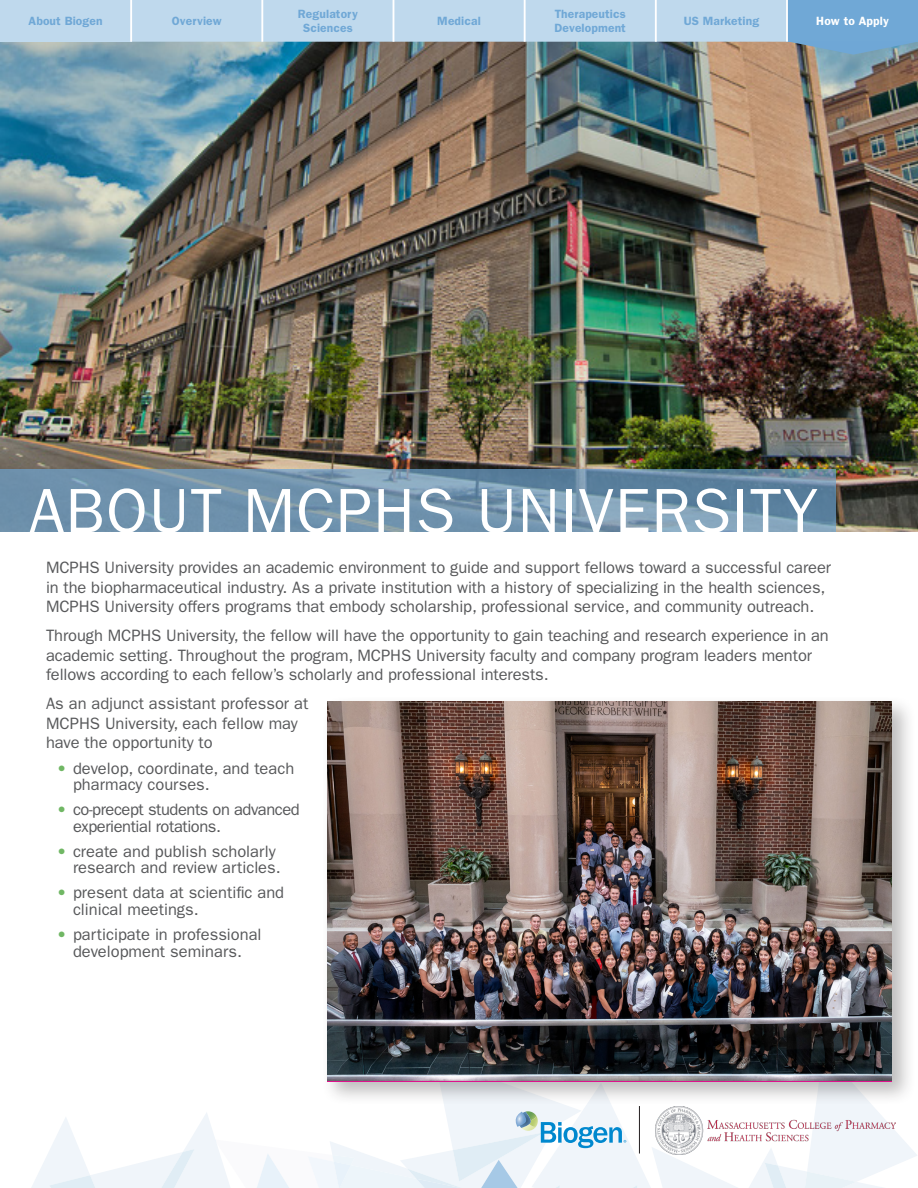
<style>
.page{position:relative;width:918px;height:1188px;background:#fff}
.page>*{position:absolute;margin:0;border:0;box-sizing:border-box;transform-origin:0 0}
.t1{font:63px "ITC Franklin Gothic Std";letter-spacing:.02em;color:#fff}
.Copy{font:16.5px/19.8px "ITC Franklin Gothic Std";letter-spacing:-.005em;color:#57585a}
.Copy-2{font:16.5px/16.5px "ITC Franklin Gothic Std";letter-spacing:-.025em;color:#57585a}
.QuoteNBame{font:600 12px/14.4px "ITC Franklin Gothic Std";letter-spacing:.01em;color:#70a8d6;text-align:center}
.QuoteNBame-2{font:600 12px "ITC Franklin Gothic Std";letter-spacing:.01em;color:#fff}
.s1{font-family:"ITC Franklin Gothic Std Hvy";color:#70b764}
</style>
<div class="page">
<svg style="left:31px;top:1106px;width:886px;height:82px"></svg>
<img style="left:656px;top:1106px;width:240px;height:48px">
<img style="left:0;top:42px;width:918px;height:490px">
<svg style="left:0;top:469px;width:836px;height:63px;background:#6f91ab"></svg>
<div style="left:322px;top:696px;width:594px;height:410px;background:#231f20;opacity:.3"></div>
<img style="left:327px;top:701px;width:564px;height:379px">
<div style="left:0;top:0;width:131px;height:42px;background:#bfd9ed"></div>
<hr style="left:130px;top:0;width:2px;height:42px;background:#fff">
<svg style="left:131px;top:0;width:787px;height:55px;background:#a3bed1"></svg>
<p class="QuoteNBame" style="left:29px;top:14px;width:75px">About Biogen</p>
<p class="QuoteNBame" style="left:172px;top:14px;width:51px">Overview</p>
<p class="QuoteNBame" style="left:298px;top:6px;width:61px">Regulatory<br>Sciences</p>
<p class="QuoteNBame" style="left:437px;top:14px;width:45px">Medical</p>
<p class="QuoteNBame" style="left:555px;top:6px;width:73px;text-align:left">Therapeutics<br>Development</p>
<p class="QuoteNBame" style="left:684px;top:14px;width:77px">US Marketing</p>
<p class="QuoteNBame-2" style="left:816px;top:14px;width:74px">How to Apply</p>
<p class="t1" style="left:29px;top:475px;width:790px">ABOUT MCPHS UNIVERSITY</p>
<p class="Copy" style="left:46px;top:557px;width:787px">MCPHS University provides an academic environment to guide and support fellows toward a successful career in the biopharmaceutical industry. As a private institution with a history of specializing in the health sciences,<br>MCPHS University offers programs that embody scholarship, professional service, and community outreach.</p>
<p class="Copy" style="left:46px;top:625px;width:784px">Through MCPHS University, the fellow will have the opportunity to gain teaching and research experience in an academic setting. Throughout the program, MCPHS University faculty and company program leaders mentor fellows according to each fellow’s scholarly and professional interests.</p>
<p class="Copy" style="left:46px;top:693px;width:264px">As an adjunct assistant professor at<br>MCPHS University, each fellow may have the opportunity to</p>
<p class="Copy" style="left:73px;top:760px;width:223px;line-height:16.5px;text-indent:-16px"><span class="s1">•</span> develop, coordinate, and teach pharmacy courses.</p>
<p class="Copy-2" style="left:73px;top:801px;width:228px;text-indent:-16px"><span class="s1">•</span> co-precept students on advanced experiential rotations.</p>
<p class="Copy" style="left:73px;top:843px;width:209px;line-height:16.5px;text-indent:-16px"><span class="s1">•</span> create and publish scholarly research and review articles.</p>
<p class="Copy" style="left:73px;top:885px;width:213px;line-height:16.5px;text-indent:-16px"><span class="s1">•</span> present data at scientific and clinical meetings.</p>
<p class="Copy" style="left:57px;top:926px;width:206px;line-height:16.5px;text-align:center"><span class="s1">•</span> participate in professional development seminars.</p>
</div>
